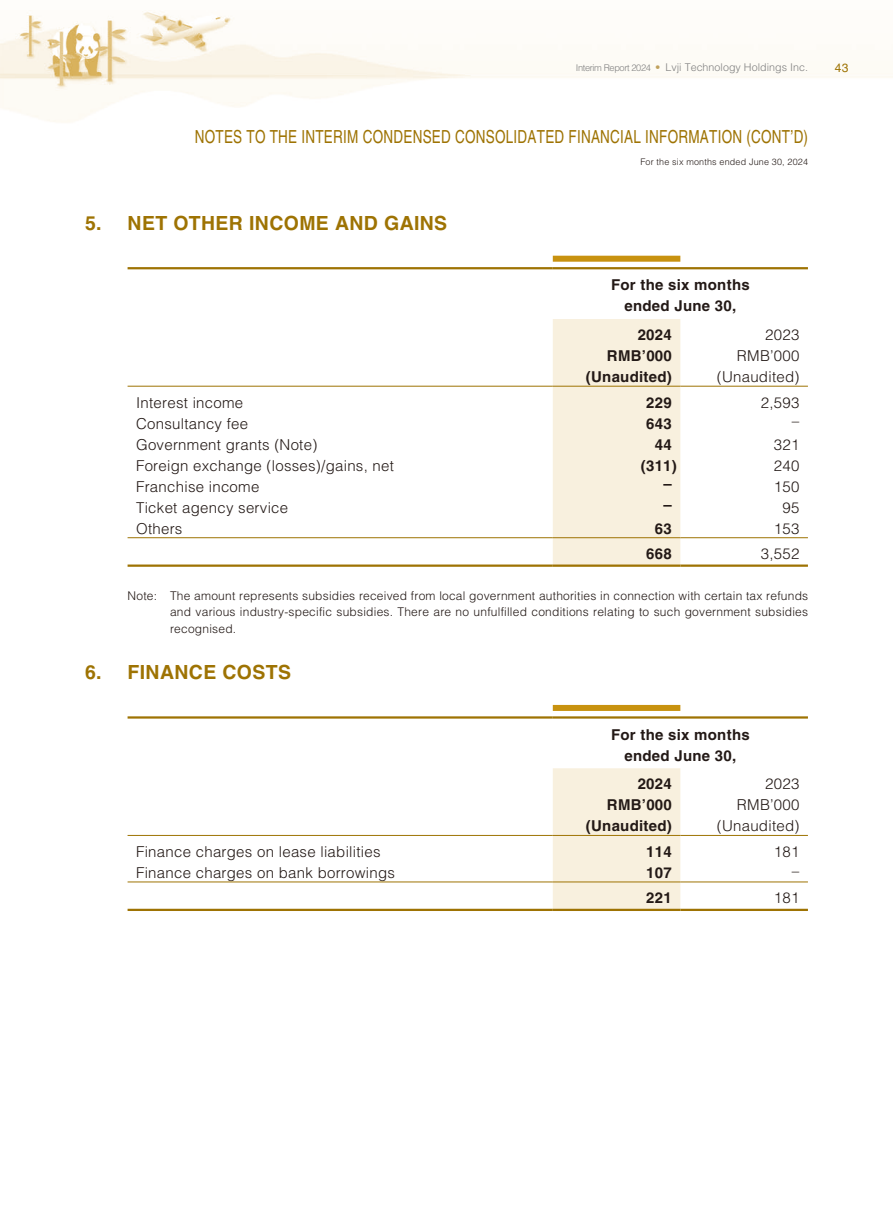
<style>
.page{position:relative;width:893px;height:1212px;background:#fff}
.page>*{position:absolute;margin:0;border:0;box-sizing:border-box;transform-origin:0 0}
.t1{font:700 19.5px "Helvetica LT Pro";letter-spacing:.02em;color:#9e7303}
.t2{font:18px "Helvetica LT Pro";letter-spacing:.02em;color:#9e7303;scale:.75 1}
.t3{font:300 15px "Helvetica LT Pro";letter-spacing:.02em;color:#231916}
.t4{font:700 15px/21px "Helvetica LT Pro";letter-spacing:.02em;color:#231916;text-align:center}
.t5{font:300 12px/16.5px "Helvetica LT Pro";letter-spacing:.02em;color:#231916;text-align:justify}
.t6{font:12px "Helvetica LT Pro";color:#9e7303}
.t7{font:300 10.65px "Helvetica LT Pro";letter-spacing:.005em;color:#808080}
.t8{font:300 9px "Helvetica LT Pro";letter-spacing:.02em;color:#231916}
.s1{font-size:9.3px}
.s2{font-family:"M Hei HK";font-weight:500;font-size:10.05px;color:#c0a15c}
</style>
<div class="page">
<img style="left:0;top:10px;width:893px;height:901px">
<div style="left:553px;top:319px;width:127px;height:245px;background:#f8f0de"></div>
<div style="left:553px;top:256px;width:127px;height:6px;background:#c8920f"></div>
<hr style="left:128px;top:267px;width:425px;height:2px;background:#9e7303">
<hr style="left:553px;top:267px;width:255px;height:2px;background:#9e7303">
<hr style="left:128px;top:386px;width:425px;height:1px;background:#9e7303">
<hr style="left:553px;top:386px;width:127px;height:1px;background:#9e7303">
<hr style="left:680px;top:386px;width:128px;height:1px;background:#9e7303">
<hr style="left:128px;top:537px;width:425px;height:1px;background:#9e7303">
<hr style="left:553px;top:537px;width:127px;height:1px;background:#9e7303">
<hr style="left:680px;top:537px;width:128px;height:1px;background:#9e7303">
<hr style="left:128px;top:564px;width:425px;height:3px;background:#9e7303">
<hr style="left:553px;top:564px;width:127px;height:3px;background:#9e7303">
<hr style="left:680px;top:564px;width:128px;height:3px;background:#9e7303">
<div style="left:553px;top:768px;width:127px;height:141px;background:#f8f0de"></div>
<div style="left:553px;top:705px;width:127px;height:6px;background:#c8920f"></div>
<hr style="left:128px;top:716px;width:425px;height:3px;background:#9e7303">
<hr style="left:553px;top:716px;width:255px;height:3px;background:#9e7303">
<hr style="left:128px;top:835px;width:425px;height:1px;background:#9e7303">
<hr style="left:553px;top:835px;width:127px;height:1px;background:#9e7303">
<hr style="left:680px;top:835px;width:128px;height:1px;background:#9e7303">
<hr style="left:128px;top:881px;width:425px;height:1px;background:#9e7303">
<hr style="left:553px;top:881px;width:127px;height:1px;background:#9e7303">
<hr style="left:680px;top:881px;width:128px;height:1px;background:#9e7303">
<hr style="left:128px;top:909px;width:425px;height:2px;background:#9e7303">
<hr style="left:553px;top:909px;width:127px;height:2px;background:#9e7303">
<hr style="left:680px;top:909px;width:128px;height:2px;background:#9e7303">
<p class="t7" style="left:576px;top:61px;width:234px"><span class="s1">Interim Report 2024</span> <span class="s2">‧</span> Lvji Technology Holdings Inc.</p>
<p class="t6" style="left:835px;top:61px;width:15px">43</p>
<p class="t2" style="left:195px;top:127px;width:819px">NOTES TO THE INTERIM CONDENSED CONSOLIDATED FINANCIAL INFORMATION (CONT’D)</p>
<h1 class="t1" style="left:85px;top:211px;width:364px">5. NET OTHER INCOME AND GAINS</h1>
<p class="t8" style="left:640px;top:156px;width:169px">For the six months ended June 30, 2024</p>
<p class="t4" style="left:611px;top:275px;width:140px">For the six months ended June 30,</p>
<p class="t4" style="left:638px;top:324px;width:36px">2024</p>
<p class="t3" style="left:765px;top:325px;width:36px">2023</p>
<p class="t4" style="left:607px;top:345px;width:66px">RMB’000</p>
<p class="t3" style="left:737px;top:346px;width:64px">RMB’000</p>
<p class="t4" style="left:586px;top:366px;width:88px">(Unaudited)</p>
<p class="t3" style="left:717px;top:367px;width:84px">(Unaudited)</p>
<p class="t3" style="left:136px;top:393px;width:109px">Interest income</p>
<p class="t4" style="left:646px;top:392px;width:27px">229</p>
<p class="t3" style="left:761px;top:393px;width:40px">2,593</p>
<p class="t3" style="left:136px;top:414px;width:114px">Consultancy fee</p>
<p class="t4" style="left:646px;top:413px;width:27px">643</p>
<p class="t3" style="left:792px;top:412px;width:9px">–</p>
<p class="t3" style="left:136px;top:435px;width:183px">Government grants (Note)</p>
<p class="t4" style="left:655px;top:434px;width:18px">44</p>
<p class="t3" style="left:774px;top:435px;width:27px">321</p>
<p class="t3" style="left:136px;top:456px;width:259px">Foreign exchange (losses)/gains, net</p>
<p class="t4" style="left:641px;top:455px;width:38px">(311)</p>
<p class="t3" style="left:774px;top:456px;width:27px">240</p>
<p class="t3" style="left:136px;top:477px;width:125px">Franchise income</p>
<p class="t4" style="left:664px;top:474px;width:10px">–</p>
<p class="t3" style="left:774px;top:477px;width:27px">150</p>
<p class="t3" style="left:136px;top:498px;width:154px">Ticket agency service</p>
<p class="t4" style="left:664px;top:495px;width:10px">–</p>
<p class="t3" style="left:782px;top:498px;width:18px">95</p>
<p class="t3" style="left:136px;top:519px;width:48px">Others</p>
<p class="t4" style="left:655px;top:518px;width:18px">63</p>
<p class="t3" style="left:774px;top:519px;width:27px">153</p>
<p class="t4" style="left:646px;top:543px;width:27px">668</p>
<p class="t3" style="left:761px;top:544px;width:40px">3,552</p>
<p class="t5" style="left:170px;top:587px;width:640px;text-indent:-43px">Note: The amount represents subsidies received from local government authorities in connection with certain tax refunds and various industry-specific subsidies. There are no unfulfilled conditions relating to such government subsidies recognised.</p>
<h1 class="t1" style="left:85px;top:660px;width:207px">6. FINANCE COSTS</h1>
<p class="t4" style="left:611px;top:724px;width:140px">For the six months ended June 30,</p>
<p class="t4" style="left:638px;top:773px;width:36px">2024</p>
<p class="t3" style="left:765px;top:774px;width:36px">2023</p>
<p class="t4" style="left:607px;top:794px;width:66px">RMB’000</p>
<p class="t3" style="left:737px;top:795px;width:64px">RMB’000</p>
<p class="t4" style="left:586px;top:815px;width:88px">(Unaudited)</p>
<p class="t3" style="left:717px;top:816px;width:84px">(Unaudited)</p>
<p class="t3" style="left:136px;top:842px;width:246px">Finance charges on lease liabilities</p>
<p class="t4" style="left:646px;top:841px;width:27px">114</p>
<p class="t3" style="left:774px;top:842px;width:27px">181</p>
<p class="t3" style="left:136px;top:863px;width:261px">Finance charges on bank borrowings</p>
<p class="t4" style="left:646px;top:862px;width:27px">107</p>
<p class="t3" style="left:792px;top:861px;width:9px">–</p>
<p class="t4" style="left:646px;top:887px;width:27px">221</p>
<p class="t3" style="left:774px;top:889px;width:27px">181</p>
</div>
